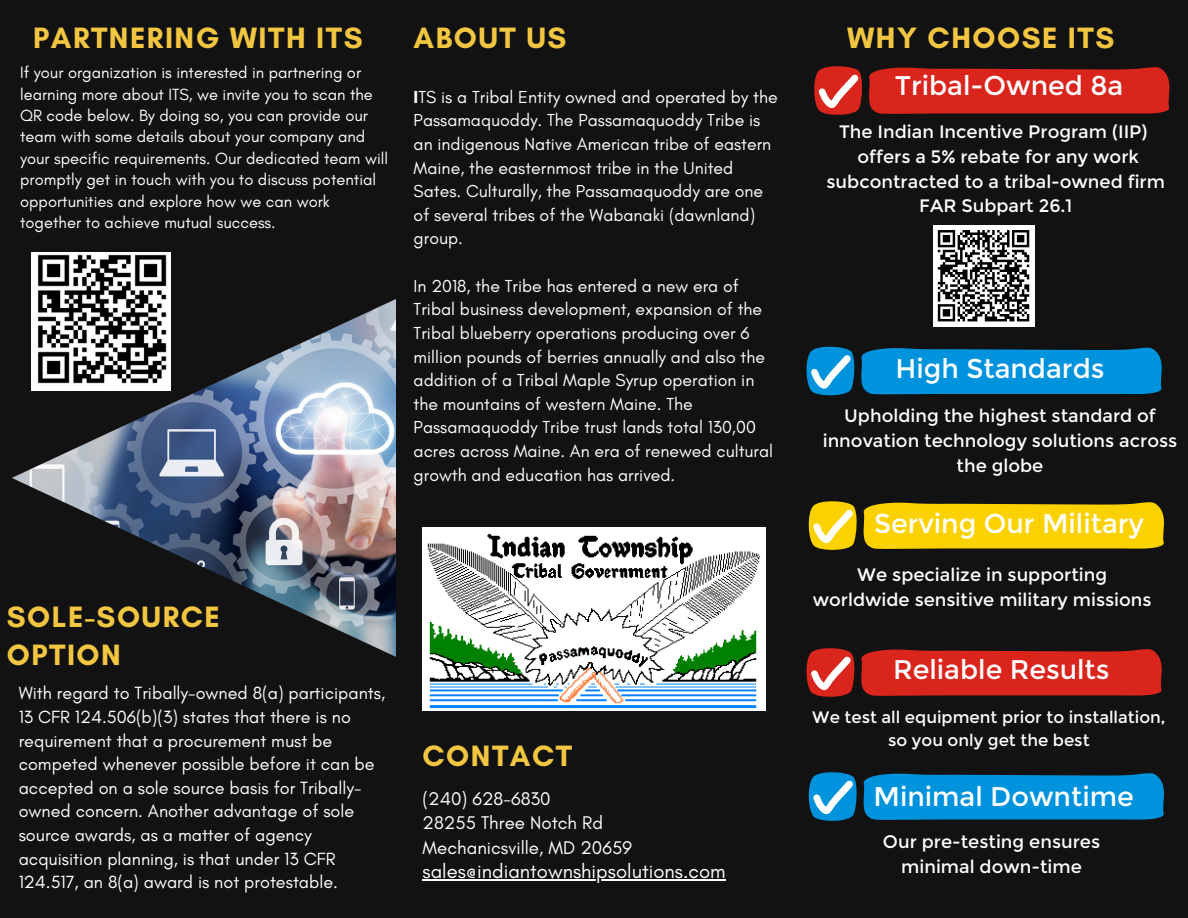
<style>
.page{position:relative;width:1188px;height:918px;background:#131212}
.page>*{position:absolute;margin:0;border:0;box-sizing:border-box;transform-origin:0 0}
.t1{font:700 30px/38.2px "Glacial Indifference";letter-spacing:.05em;color:#f2c641}
.t2{font:27px "Montserrat";color:#fff}
.t3{font:20.25px "Glacial Indifference";color:#fff}
.t4{font:18.75px "Glacial Indifference";color:#fff}
.t5{font:18px/23.7px "Glacial Indifference";color:#fff}
.t6{font:18px/24.8px "Montserrat";color:#fff;text-align:center}
.t7{font:17.7px/23.7px "Glacial Indifference";color:#fff}
.t8{font:16.65px/22.8px "Montserrat";color:#fff;text-align:center}
.t9{font:16.5px/21.3px "Glacial Indifference";color:#fff}
.s1{font-weight:700}
</style>
<div class="page">
<img style="left:12px;top:299px;width:384px;height:358px">
<img style="left:423px;top:528px;width:343px;height:183px">
<svg style="left:806px;top:346px;width:356px;height:50px;background:#0883c1"></svg>
<svg style="left:814px;top:66px;width:356px;height:49px;background:#c22720"></svg>
<svg style="left:808px;top:501px;width:356px;height:49px;background:#deba07"></svg>
<svg style="left:806px;top:648px;width:356px;height:49px;background:#c22720"></svg>
<div style="left:933px;top:225px;width:101px;height:101px;background:#fff"></div>
<svg style="left:937px;top:230px;width:93px;height:92px"></svg>
<svg style="left:808px;top:772px;width:356px;height:49px;background:#0885c4"></svg>
<img style="left:31px;top:252px;width:140px;height:138px">
<hr style="left:423px;top:880px;width:303px;height:1px;background:#fff">
<p class="t1" style="left:33px;top:18px;width:331px">PARTNERING WITH ITS</p>
<p class="t1" style="left:414px;top:18px;width:154px">ABOUT US</p>
<p class="t9" style="left:20px;top:62px;width:369px">If your organization is interested in partnering or learning more about ITS, we invite you to scan the QR code below. By doing so, you can provide our team with some details about your company and your specific requirements. Our dedicated team will promptly get in touch with you to discuss potential opportunities and explore how we can work together to achieve mutual success.</p>
<p class="t7" style="left:414px;top:85px;width:366px"><span class="s1">I</span>TS is a Tribal Entity owned and operated by the Passamaquoddy. The Passamaquoddy Tribe is an indigenous Native American tribe of eastern Maine, the easternmost tribe in the United Sates. Culturally, the Passamaquoddy are one of several tribes of the Wabanaki (dawnland) group.</p>
<p class="t7" style="left:414px;top:274px;width:361px">In 2018, the Tribe has entered a new era of Tribal business development, expansion of the Tribal blueberry operations producing over 6 million pounds of berries annually and also the addition of a Tribal Maple Syrup operation in the mountains of western Maine. The Passamaquoddy Tribe trust lands total 130,00 acres across Maine. An era of renewed cultural growth and education has arrived.</p>
<p class="t1" style="left:7px;top:597px;width:215px">SOLE-SOURCE<br>OPTION</p>
<p class="t5" style="left:19px;top:681px;width:368px">With regard to Tribally-owned 8(a) participants, 13 CFR 124.506(b)(3) states that there is no requirement that a procurement must be competed whenever possible before it can be accepted on a sole source basis for Tribally&shy;owned concern. Another advantage of sole source awards, as a matter of agency acquisition planning, is that under 13 CFR 124.517, an 8(a) award is not protestable.</p>
<p class="t1" style="left:423px;top:736px;width:151px">CONTACT</p>
<p class="t4" style="left:423px;top:787px;width:130px">(240) 628-6830</p>
<p class="t4" style="left:423px;top:812px;width:182px">28255 Three Notch Rd</p>
<p class="t4" style="left:423px;top:836px;width:211px">Mechanicsville, MD 20659</p>
<p class="t3" style="left:423px;top:859px;width:305px">sales@indiantownshipsolutions.com</p>
<p class="t1" style="left:847px;top:18px;width:269px">WHY CHOOSE ITS</p>
<p class="t2" style="left:895px;top:68px;width:230px">Tribal-Owned 8a</p>
<p class="t6" style="left:827px;top:119px;width:340px">The Indian Incentive Program (IIP) offers a 5% rebate for any work subcontracted to a tribal-owned firm<br>FAR Subpart 26.1</p>
<p class="t2" style="left:896px;top:352px;width:210px">High Standards</p>
<p class="t6" style="left:823px;top:404px;width:356px">Upholding the highest standard of innovation technology solutions across the globe</p>
<p class="t2" style="left:874px;top:507px;width:272px">Serving Our Military</p>
<p class="t6" style="left:813px;top:562px;width:340px">We specialize in supporting worldwide sensitive military missions</p>
<p class="t2" style="left:893px;top:653px;width:218px">Reliable Results</p>
<p class="t8" style="left:812px;top:706px;width:355px">We test all equipment prior to installation, so you only get the best</p>
<p class="t2" style="left:873px;top:780px;width:262px">Minimal Downtime</p>
<p class="t6" style="left:883px;top:829px;width:219px">Our pre-testing ensures minimal down-time</p>
</div>
